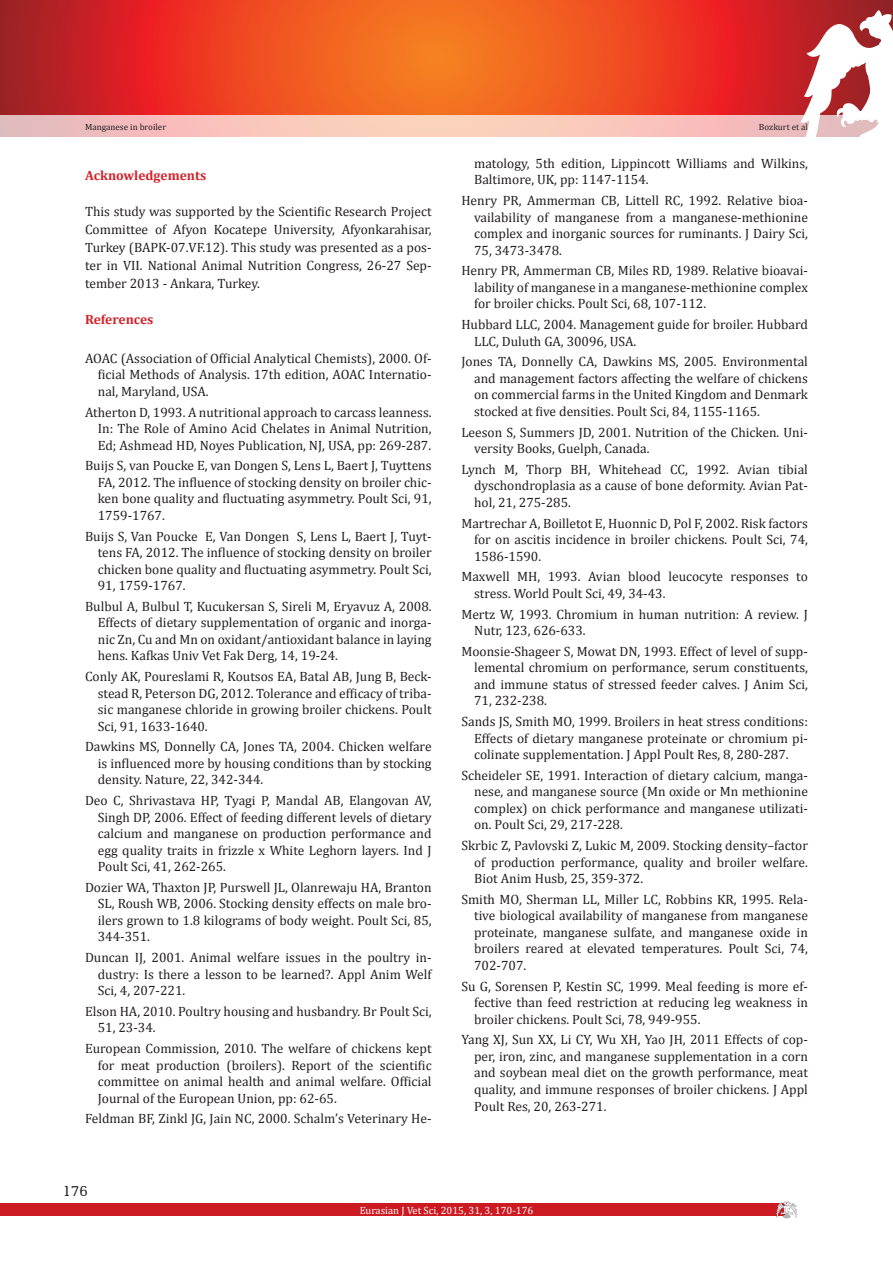
<style>
.page{position:relative;width:893px;height:1263px;background:#fff}
.page>*{position:absolute;margin:0;border:0;box-sizing:border-box;transform-origin:0 0}
.t1{font:15px "Humanist Slabserif 712 BT";color:#231f20}
.Kaynaklar{font:13.5px/16.5px "Cambria";color:#231f20;text-align:justify}
.t2{font:700 13.5px "Cambria";color:#d1232a}
.t3{font:10.5px "Cambria";color:#fff}
.t4{font:9px "Cambria";color:#231f20}
</style>
<div class="page">
<svg style="left:0;top:0;width:893px;height:115px;background:#e44522"></svg>
<div style="left:0;top:1203px;width:787px;height:13px;background:#cb1a21"></div>
<svg style="left:776px;top:1201px;width:21px;height:17px"></svg>
<svg style="left:800px;top:10px;width:93px;height:127px"></svg>
<svg style="left:0;top:115px;width:893px;height:21px;background:#f5c7bf"></svg>
<p class="t4" style="left:85px;top:121px;width:83px">Manganese in broiler</p>
<p class="t4" style="left:759px;top:121px;width:50px">Bozkurt et al</p>
<p class="t2" style="left:85px;top:166px;width:123px">Acknowledgements</p>
<p class="Kaynaklar" style="left:85px;top:202px;width:348px;line-height:18px">This study was supported by the Scientific Research Project Committee of Afyon Kocatepe University, Afyonkarahisar, Turkey (BAPK-07.VF.12). This study was presented as a pos&shy;ter in VII. National Animal Nutrition Congress, 26-27 Sep&shy;tember 2013 - Ankara, Turkey.</p>
<p class="t2" style="left:85px;top:310px;width:70px">References</p>
<p class="Kaynaklar" style="left:98px;top:350px;width:335px;text-indent:-13px">AOAC (Association of Official Analytical Chemists), 2000. Of&shy;ficial Methods of Analysis. 17th edition, AOAC Internatio&shy;nal, Maryland, USA.</p>
<p class="Kaynaklar" style="left:98px;top:404px;width:335px;text-indent:-13px">Atherton D, 1993. A nutritional approach to carcass leanness.<br>In: The Role of Amino Acid Chelates in Animal Nutrition, Ed; Ashmead HD, Noyes Publication, NJ, USA, pp: 269-287.</p>
<p class="Kaynaklar" style="left:98px;top:457px;width:335px;text-indent:-13px">Buijs S, van Poucke E, van Dongen S, Lens L, Baert J, Tuyttens FA, 2012. The influence of stocking density on broiler chic&shy;ken bone quality and fluctuating asymmetry. Poult Sci, 91, 1759-1767.</p>
<p class="Kaynaklar" style="left:98px;top:528px;width:335px;text-indent:-13px">Buijs S, Van Poucke E, Van Dongen S, Lens L, Baert J, Tuyt&shy;tens FA, 2012. The influence of stocking density on broiler chicken bone quality and fluctuating asymmetry. Poult Sci, 91, 1759-1767.</p>
<p class="Kaynaklar" style="left:98px;top:598px;width:335px;text-indent:-13px">Bulbul A, Bulbul T, Kucukersan S, Sireli M, Eryavuz A, 2008.<br>Effects of dietary supplementation of organic and inorga&shy;nic Zn, Cu and Mn on oxidant/antioxidant balance in laying hens. Kafkas Univ Vet Fak Derg, 14, 19-24.</p>
<p class="Kaynaklar" style="left:98px;top:668px;width:335px;text-indent:-13px">Conly AK, Poureslami R, Koutsos EA, Batal AB, Jung B, Beck&shy;stead R, Peterson DG, 2012. Tolerance and efficacy of triba&shy;sic manganese chloride in growing broiler chickens. Poult Sci, 91, 1633-1640.</p>
<p class="Kaynaklar" style="left:98px;top:738px;width:335px;text-indent:-13px">Dawkins MS, Donnelly CA, Jones TA, 2004. Chicken welfare is influenced more by housing conditions than by stocking density. Nature, 22, 342-344.</p>
<p class="Kaynaklar" style="left:98px;top:792px;width:335px;text-indent:-13px">Deo C, Shrivastava HP, Tyagi P, Mandal AB, Elangovan AV, Singh DP, 2006. Effect of feeding different levels of dietary calcium and manganese on production performance and egg quality traits in frizzle x White Leghorn layers. Ind J Poult Sci, 41, 262-265.</p>
<p class="Kaynaklar" style="left:98px;top:879px;width:335px;text-indent:-13px">Dozier WA, Thaxton JP, Purswell JL, Olanrewaju HA, Branton SL, Roush WB, 2006. Stocking density effects on male bro&shy;ilers grown to 1.8 kilograms of body weight. Poult Sci, 85, 344-351.</p>
<p class="Kaynaklar" style="left:98px;top:949px;width:335px;text-indent:-13px">Duncan IJ, 2001. Animal welfare issues in the poultry in&shy;dustry: Is there a lesson to be learned?. Appl Anim Welf Sci, 4, 207-221.</p>
<p class="Kaynaklar" style="left:98px;top:1003px;width:335px;text-indent:-13px">Elson HA, 2010. Poultry housing and husbandry. Br Poult Sci,<br>51, 23-34.</p>
<p class="Kaynaklar" style="left:98px;top:1040px;width:335px;text-indent:-13px">European Commission, 2010. The welfare of chickens kept for meat production (broilers). Report of the scientific committee on animal health and animal welfare. Official Journal of the European Union, pp: 62-65.</p>
<p class="Kaynaklar" style="left:85px;top:1110px;width:348px">Feldman BF, Zinkl JG, Jain NC, 2000. Schalm’s Veterinary He-</p>
<p class="Kaynaklar" style="left:474px;top:155px;width:335px">matology, 5th edition, Lippincott Williams and Wilkins,<br>Baltimore, UK, pp: 1147-1154.</p>
<p class="Kaynaklar" style="left:474px;top:192px;width:335px;text-indent:-13px">Henry PR, Ammerman CB, Littell RC, 1992. Relative bioa&shy;vailability of manganese from a manganese-methionine complex and inorganic sources for ruminants. J Dairy Sci, 75, 3473-3478.</p>
<p class="Kaynaklar" style="left:474px;top:262px;width:335px;text-indent:-13px">Henry PR, Ammerman CB, Miles RD, 1989. Relative bioavai&shy;lability of manganese in a manganese-methionine complex for broiler chicks. Poult Sci, 68, 107-112.</p>
<p class="Kaynaklar" style="left:474px;top:316px;width:335px;text-indent:-13px">Hubbard LLC, 2004. Management guide for broiler. Hubbard<br>LLC, Duluth GA, 30096, USA.</p>
<p class="Kaynaklar" style="left:474px;top:353px;width:335px;text-indent:-13px">Jones TA, Donnelly CA, Dawkins MS, 2005. Environmental and management factors affecting the welfare of chickens on commercial farms in the United Kingdom and Denmark stocked at five densities. Poult Sci, 84, 1155-1165.</p>
<p class="Kaynaklar" style="left:474px;top:424px;width:335px;text-indent:-13px">Leeson S, Summers JD, 2001. Nutrition of the Chicken. Uni&shy;versity Books, Guelph, Canada.</p>
<p class="Kaynaklar" style="left:474px;top:461px;width:335px;text-indent:-13px">Lynch M, Thorp BH, Whitehead CC, 1992. Avian tibial dyschondroplasia as a cause of bone deformity. Avian Pat&shy;hol, 21, 275-285.</p>
<p class="Kaynaklar" style="left:474px;top:515px;width:335px;text-indent:-13px">Martrechar A, Boilletot E, Huonnic D, Pol F, 2002. Risk factors for on ascitis incidence in broiler chickens. Poult Sci, 74, 1586-1590.</p>
<p class="Kaynaklar" style="left:474px;top:568px;width:335px;text-indent:-13px">Maxwell MH, 1993. Avian blood leucocyte responses to stress. World Poult Sci, 49, 34-43.</p>
<p class="Kaynaklar" style="left:474px;top:606px;width:335px;text-indent:-13px">Mertz W, 1993. Chromium in human nutrition: A review. J<br>Nutr, 123, 626-633.</p>
<p class="Kaynaklar" style="left:474px;top:643px;width:335px;text-indent:-13px">Moonsie-Shageer S, Mowat DN, 1993. Effect of level of supp&shy;lemental chromium on performance, serum constituents, and immune status of stressed feeder calves. J Anim Sci, 71, 232-238.</p>
<p class="Kaynaklar" style="left:474px;top:713px;width:335px;text-indent:-13px">Sands JS, Smith MO, 1999. Broilers in heat stress conditions:<br>Effects of dietary manganese proteinate or chromium pi&shy;colinate supplementation. J Appl Poult Res, 8, 280-287.</p>
<p class="Kaynaklar" style="left:474px;top:767px;width:335px;text-indent:-13px">Scheideler SE, 1991. Interaction of dietary calcium, manga&shy;nese, and manganese source (Mn oxide or Mn methionine complex) on chick performance and manganese utilizati&shy;on. Poult Sci, 29, 217-228.</p>
<p class="Kaynaklar" style="left:474px;top:837px;width:335px;text-indent:-13px">Skrbic Z, Pavlovski Z, Lukic M, 2009. Stocking density–factor of production performance, quality and broiler welfare.<br>Biot Anim Husb, 25, 359-372.</p>
<p class="Kaynaklar" style="left:474px;top:891px;width:335px;text-indent:-13px">Smith MO, Sherman LL, Miller LC, Robbins KR, 1995. Rela&shy;tive biological availability of manganese from manganese proteinate, manganese sulfate, and manganese oxide in broilers reared at elevated temperatures. Poult Sci, 74, 702-707.</p>
<p class="Kaynaklar" style="left:474px;top:978px;width:335px;text-indent:-13px">Su G, Sorensen P, Kestin SC, 1999. Meal feeding is more ef&shy;fective than feed restriction at reducing leg weakness in broiler chickens. Poult Sci, 78, 949-955.</p>
<p class="Kaynaklar" style="left:474px;top:1031px;width:335px;text-indent:-13px">Yang XJ, Sun XX, Li CY, Wu XH, Yao JH, 2011 Effects of cop&shy;per, iron, zinc, and manganese supplementation in a corn and soybean meal diet on the growth performance, meat quality, and immune responses of broiler chickens. J Appl Poult Res, 20, 263-271.</p>
<p class="t1" style="left:63px;top:1181px;width:27px">176</p>
<p class="t3" style="left:360px;top:1204px;width:175px">Eurasian J Vet Sci, 2015, 31, 3, 170-176</p>
</div>
